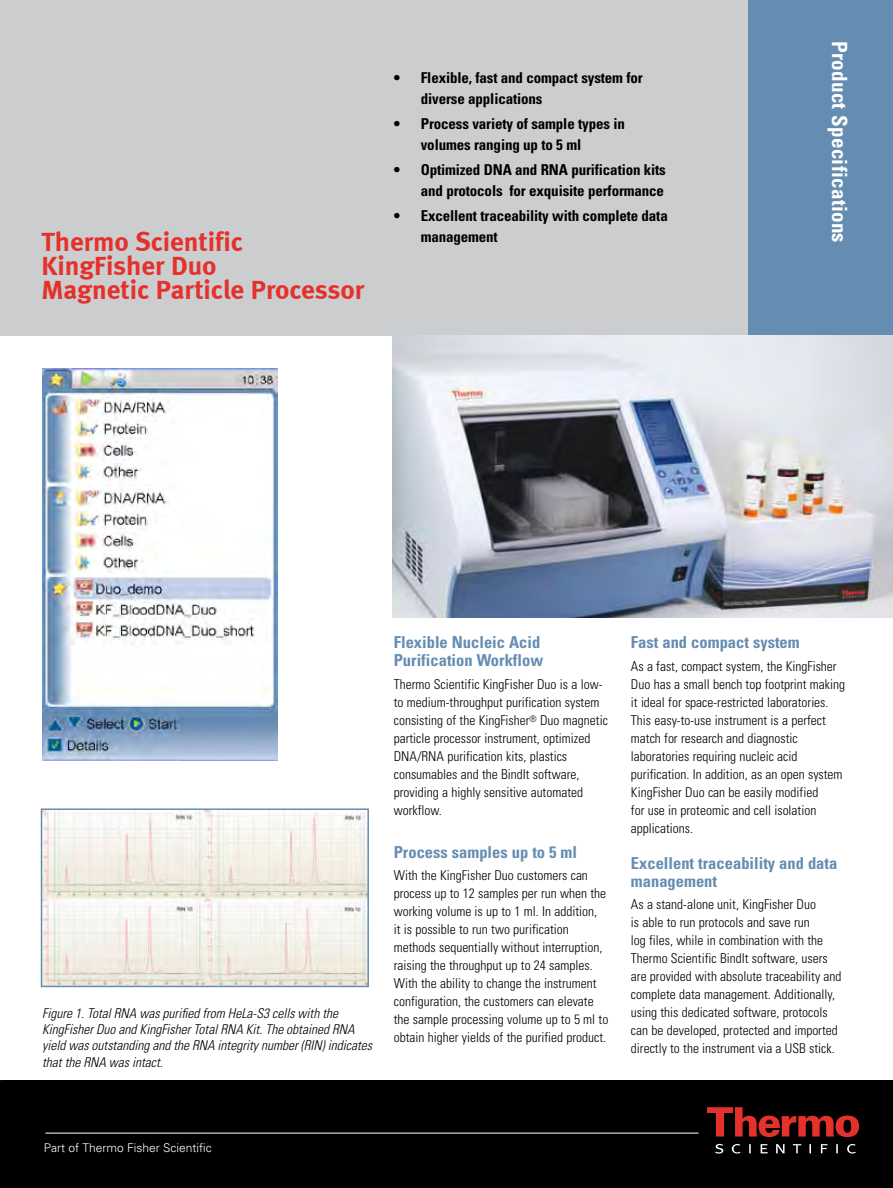
<style>
.page{position:relative;width:893px;height:1188px;background:#fff}
.page>*{position:absolute;margin:0;border:0;box-sizing:border-box;transform-origin:0 0}
.t1{font:27px/24px "Meta Bold LF";color:#e5312b}
.t2{font:700 condensed 21px "Univers LT Std";letter-spacing:.015em;color:#fff}
.t3{font:700 condensed 16.5px/18px "Univers LT Std";color:#658db2}
.t4{font:700 condensed 15px/21px "Univers LT Std";letter-spacing:-.01em;color:#000}
.t5{font:300 condensed 13.5px/18px "Univers LT Std";color:#000}
.t6{font:italic 300 condensed 13.5px/16.2px "Univers LT Std";color:#000}
.t7{font:300 12px "Univers LT Std";color:#fff}
</style>
<div class="page">
<div style="left:0;top:0;width:748px;height:336px;background:#cccdce"></div>
<div style="left:748px;top:0;width:145px;height:335px;background:#658db2"></div>
<div style="left:0;top:1080px;width:893px;height:108px;background:#000"></div>
<svg style="left:707px;top:1107px;width:152px;height:30px;background:#681613"></svg>
<svg style="left:715px;top:1144px;width:141px;height:10px"></svg>
<hr style="left:45px;top:1133px;width:654px;height:1px;background:#fff">
<img style="left:392px;top:336px;width:501px;height:282px">
<img style="left:44px;top:811px;width:322px;height:173px">
<div style="left:41px;top:808px;width:328px;height:179px;border:2px solid #658db2"></div>
<img style="left:42px;top:369px;width:235px;height:391px">
<h1 class="t1" style="left:42px;top:229px;width:324px">Thermo Scientific<br>KingFisher Duo<br>Magnetic Particle Processor</h1>
<p class="t4" style="left:421px;top:67px;width:224px;text-indent:-27px">• Flexible, fast and compact system for diverse applications</p>
<p class="t4" style="left:421px;top:113px;width:206px;text-indent:-27px">• Process variety of sample types in volumes ranging up to 5 ml</p>
<p class="t4" style="left:394px;top:159px;width:274px;text-align:right">• Optimized DNA and RNA purification kits and protocols for exquisite performance</p>
<p class="t4" style="left:421px;top:205px;width:249px;text-indent:-27px">• Excellent traceability with complete data management</p>
<h2 class="t2" style="left:852px;top:41px;width:203px;rotate:90deg">Product Specifications</h2>
<p class="t6" style="left:42px;top:1005px;width:331px">Figure 1. Total RNA was purified from HeLa-S3 cells with the KingFisher Duo and KingFisher Total RNA Kit. The obtained RNA yield was outstanding and the RNA integrity number (RIN) indicates that the RNA was intact.</p>
<p class="t3" style="left:394px;top:633px;width:151px">Flexible Nucleic Acid<br>Purification Workflow</p>
<p class="t5" style="left:394px;top:675px;width:216px">Thermo Scientific KingFisher Duo is a low&shy;to medium-throughput purification system consisting of the KingFisher<sup>®</sup> Duo magnetic particle processor instrument, optimized DNA/RNA purification kits, plastics consumables and the BindIt software, providing a highly sensitive automated workflow.</p>
<p class="t3" style="left:394px;top:843px;width:185px">Process samples up to 5 ml</p>
<p class="t5" style="left:394px;top:867px;width:216px">With the KingFisher Duo customers can process up to 12 samples per run when the working volume is up to 1 ml. In addition,<br>it is possible to run two purification methods sequentially without interruption, raising the throughput up to 24 samples.<br>With the ability to change the instrument configuration, the customers can elevate the sample processing volume up to 5 ml to obtain higher yields of the purified product.</p>
<p class="t3" style="left:631px;top:633px;width:170px">Fast and compact system</p>
<p class="t5" style="left:631px;top:657px;width:216px">As a fast, compact system, the KingFisher Duo has a small bench top footprint making it ideal for space-restricted laboratories.<br>This easy-to-use instrument is a perfect match for research and diagnostic laboratories requiring nucleic acid purification. In addition, as an open system KingFisher Duo can be easily modified<br>for use in proteomic and cell isolation applications.</p>
<p class="t3" style="left:631px;top:854px;width:208px">Excellent traceability and data management</p>
<p class="t5" style="left:631px;top:895px;width:212px">As a stand-alone unit, KingFisher Duo<br>is able to run protocols and save run<br>log files, while in combination with the Thermo Scientific BindIt software, users are provided with absolute traceability and complete data management. Additionally, using this dedicated software, protocols can be developed, protected and imported directly to the instrument via a USB stick.</p>
<p class="t7" style="left:44px;top:1140px;width:170px">Part of Thermo Fisher Scientific</p>
</div>
